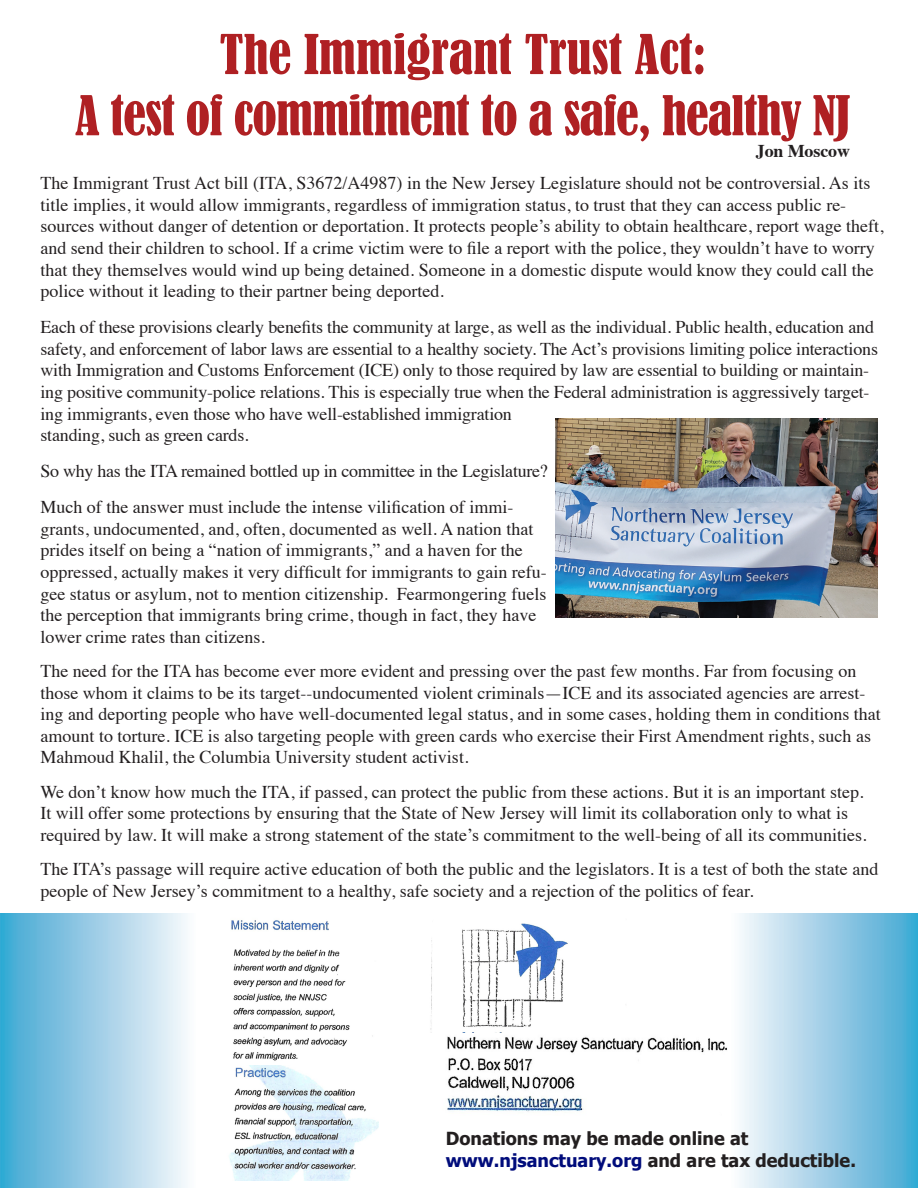
<style>
.page{position:relative;width:918px;height:1188px;background:#fff}
.page>*{position:absolute;margin:0;border:0;box-sizing:border-box;transform-origin:0 0}
.t1{font:condensed 51px/61.2px "Bernard";letter-spacing:-.02em;color:#af2023;text-align:center}
.t2{font:18px/21.6px "Times";color:#231f20}
.t3{font:700 18px/21.6px "Tahoma";color:#231f20}
.t4{font:700 18px "Times";letter-spacing:-.01em;color:#231f20}
.s1{color:#000c7b}
</style>
<div class="page">
<img style="left:431px;top:1032px;width:296px;height:80px">
<img style="left:430px;top:923px;width:138px;height:107px">
<img style="left:229px;top:1065px;width:150px;height:115px">
<div style="left:0;top:914px;width:196px;height:274px;background:linear-gradient(to right,#3ea6d2,#fefafd)"></div>
<div style="left:730px;top:914px;width:188px;height:274px;background:linear-gradient(to right,#fffbfd,#40a7d3)"></div>
<img style="left:231px;top:920px;width:142px;height:141px">
<img style="left:556px;top:419px;width:322px;height:199px">
<h1 class="t1" style="left:75px;top:25px;width:777px">The Immigrant Trust Act:<br>A test of commitment to a safe, healthy NJ</h1>
<p class="t4" style="left:756px;top:134px;width:96px">Jon Moscow</p>
<p class="t2" style="left:40px;top:171px;width:845px">The Immigrant Trust Act bill (ITA, S3672/A4987) in the New Jersey Legislature should not be controversial. As its title implies, it would allow immigrants, regardless of immigration status, to trust that they can access public re&shy;sources without danger of detention or deportation. It protects people’s ability to obtain healthcare, report wage theft, and send their children to school. If a crime victim were to file a report with the police, they wouldn’t have to worry that they themselves would wind up being detained. Someone in a domestic dispute would know they could call the police without it leading to their partner being deported.</p>
<p class="t2" style="left:40px;top:315px;width:839px">Each of these provisions clearly benefits the community at large, as well as the individual. Public health, education and safety, and enforcement of labor laws are essential to a healthy society. The Act’s provisions limiting police interactions with Immigration and Customs Enforcement (ICE) only to those required by law are essential to building or maintain&shy;ing positive community-police relations. This is especially true when the Federal administration is aggressively target&shy;ing immigrants, even those who have well-established immigration<br>standing, such as green cards.</p>
<p class="t2" style="left:40px;top:452px;width:509px;line-height:36px">So why has the ITA remained bottled up in committee in the Legislature?<br>Much of the answer must include the intense vilification of immi-</p>
<p class="t2" style="left:40px;top:517px;width:508px">grants, undocumented, and, often, documented as well. A nation that prides itself on being a “nation of immigrants,” and a haven for the oppressed, actually makes it very difficult for immigrants to gain refu&shy;gee status or asylum, not to mention citizenship. Fearmongering fuels the perception that immigrants bring crime, though in fact, they have lower crime rates than citizens.</p>
<p class="t2" style="left:40px;top:659px;width:842px">The need for the ITA has become ever more evident and pressing over the past few months. Far from focusing on those whom it claims to be its target--undocumented violent criminals—ICE and its associated agencies are arrest&shy;ing and deporting people who have well-documented legal status, and in some cases, holding them in conditions that amount to torture. ICE is also targeting people with green cards who exercise their First Amendment rights, such as Mahmoud Khalil, the Columbia University student activist.</p>
<p class="t2" style="left:40px;top:779px;width:828px">We don’t know how much the ITA, if passed, can protect the public from these actions. But it is an important step.<br>It will offer some protections by ensuring that the State of New Jersey will limit its collaboration only to what is required by law. It will make a strong statement of the state’s commitment to the well-being of all its communities.</p>
<p class="t2" style="left:40px;top:857px;width:839px">The ITA’s passage will require active education of both the public and the legislators. It is a test of both the state and people of New Jersey’s commitment to a healthy, safe society and a rejection of the politics of fear.</p>
<p class="t3" style="left:446px;top:1127px;width:412px">Donations may be made online at <span class="s1">www.njsanctuary.org</span> and are tax deductible.</p>
</div>
